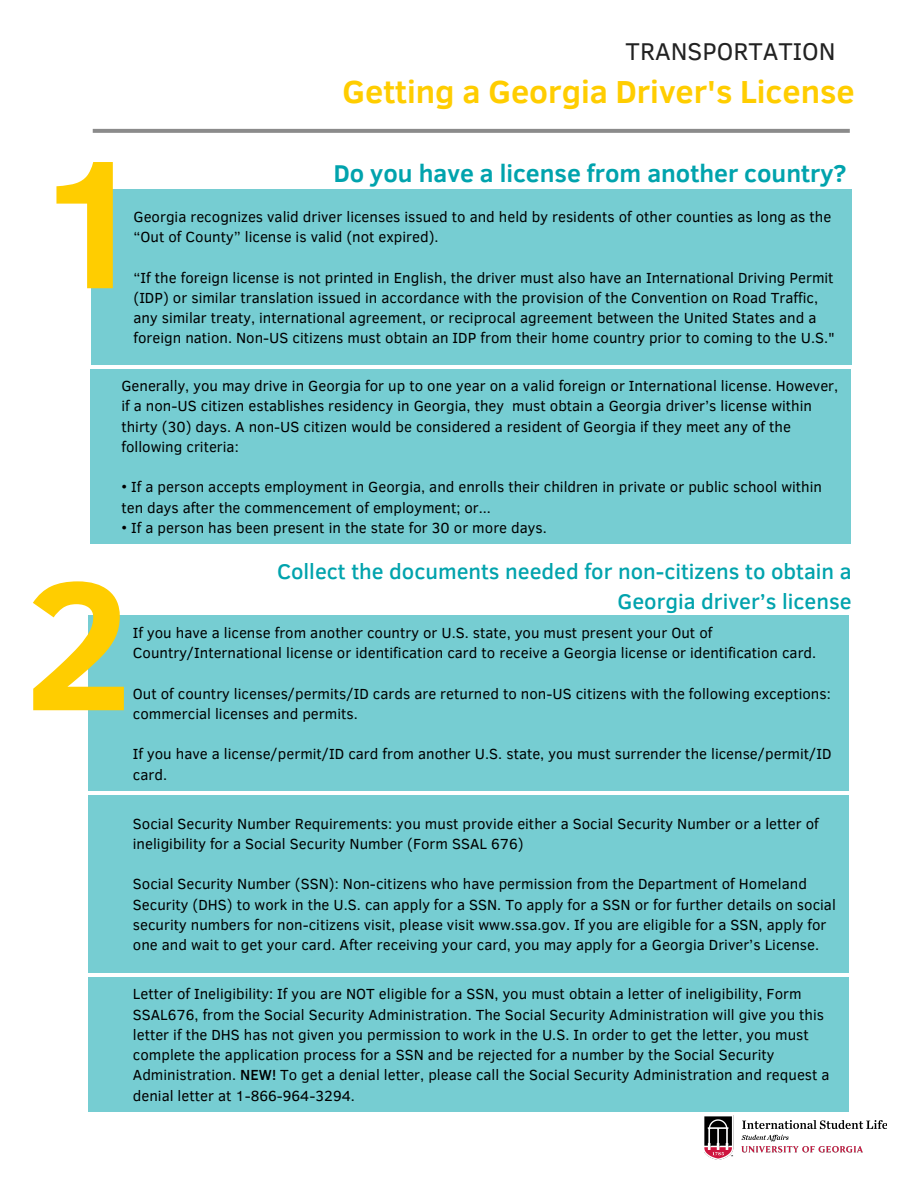
<style>
.page{position:relative;width:918px;height:1188px;background:#fff}
.page>*{position:absolute;margin:0;border:0;box-sizing:border-box;transform-origin:0 0}
.t1{font:700 186.75px "Clear Sans";color:#ffcd00}
.t2{font:700 32.7px "Clear Sans";color:#ffcd00}
.t3{font:700 24.9px "Clear Sans";color:#00a3ad}
.t4{font:24.9px "Clear Sans";color:#222}
.t5{font:500 21.75px/30.3px "Clear Sans";color:#00a3ad;text-align:right}
.t6{font:15px/20.2px "Clear Sans";color:#000}
.s1{font-weight:500}
</style>
<div class="page">
<img style="left:704px;top:1115px;width:183px;height:44px">
<div style="left:91px;top:190px;width:761px;height:174px;background:#76cdd2"></div>
<div style="left:91px;top:369px;width:760px;height:174px;background:#76cdd2"></div>
<svg style="left:93px;top:129px;width:757px;height:4px;background:#8f8f8f"></svg>
<div style="left:88px;top:616px;width:760px;height:174px;background:#76cdd2"></div>
<div style="left:88px;top:795px;width:760px;height:178px;background:#76cdd2"></div>
<div style="left:88px;top:978px;width:760px;height:133px;background:#76cdd2"></div>
<h3 class="t4" style="left:626px;top:34px;width:212px">TRANSPORTATION</h3>
<h2 class="t2" style="left:343px;top:68px;width:514px">Getting a Georgia Driver's License</h2>
<h1 class="t1" style="left:34px;top:87px;width:118px">1</h1>
<h3 class="t3" style="left:334px;top:155px;width:514px">Do you have a license from another country?</h3>
<p class="t6" style="left:134px;top:206px;width:699px">Georgia recognizes valid driver licenses issued to and held by residents of other counties as long as the “Out of County” license is valid (not expired).</p>
<p class="t6" style="left:134px;top:266px;width:703px">“If the foreign license is not printed in English, the driver must also have an International Driving Permit (IDP) or similar translation issued in accordance with the provision of the Convention on Road Traffic, any similar treaty, international agreement, or reciprocal agreement between the United States and a foreign nation. Non-US citizens must obtain an IDP from their home country prior to coming to the U.S."</p>
<p class="t6" style="left:121px;top:375px;width:718px">Generally, you may drive in Georgia for up to one year on a valid foreign or International license. However, if a non-US citizen establishes residency in Georgia, they must obtain a Georgia driver’s license within thirty (30) days. A non-US citizen would be considered a resident of Georgia if they meet any of the following criteria:</p>
<p class="t6" style="left:121px;top:476px;width:702px">• If a person accepts employment in Georgia, and enrolls their children in private or public school within ten days after the commencement of employment; or...</p>
<p class="t6" style="left:121px;top:517px;width:427px">• If a person has been present in the state for 30 or more days.</p>
<h1 class="t1" style="left:24px;top:509px;width:111px">2</h1>
<h3 class="t5" style="left:277px;top:555px;width:576px">Collect the documents needed for non-citizens to obtain a<br>Georgia driver’s license</h3>
<p class="t6" style="left:133px;top:622px;width:685px">If you have a license from another country or U.S. state, you must present your Out of<br>Country/International license or identification card to receive a Georgia license or identification card.</p>
<p class="t6" style="left:133px;top:683px;width:699px">Out of country licenses/permits/ID cards are returned to non-US citizens with the following exceptions: commercial licenses and permits.</p>
<p class="t6" style="left:133px;top:743px;width:700px">If you have a license/permit/ID card from another U.S. state, you must surrender the license/permit/ID card.</p>
<p class="t6" style="left:133px;top:812px;width:688px">Social Security Number Requirements: you must provide either a Social Security Number or a letter of ineligibility for a Social Security Number (Form SSAL 676)</p>
<p class="t6" style="left:133px;top:873px;width:704px">Social Security Number (SSN): Non-citizens who have permission from the Department of Homeland Security (DHS) to work in the U.S. can apply for a SSN. To apply for a SSN or for further details on social security numbers for non-citizens visit, please visit www.ssa.gov. If you are eligible for a SSN, apply for one and wait to get your card. After receiving your card, you may apply for a Georgia Driver’s License.</p>
<p class="t6" style="left:133px;top:983px;width:698px">Letter of Ineligibility: If you are NOT eligible for a SSN, you must obtain a letter of ineligibility, Form SSAL676, from the Social Security Administration. The Social Security Administration will give you this letter if the DHS has not given you permission to work in the U.S. In order to get the letter, you must complete the application process for a SSN and be rejected for a number by the Social Security Administration. <span class="s1">NEW!</span> To get a denial letter, please call the Social Security Administration and request a denial letter at 1-866-964-3294.</p>
</div>
